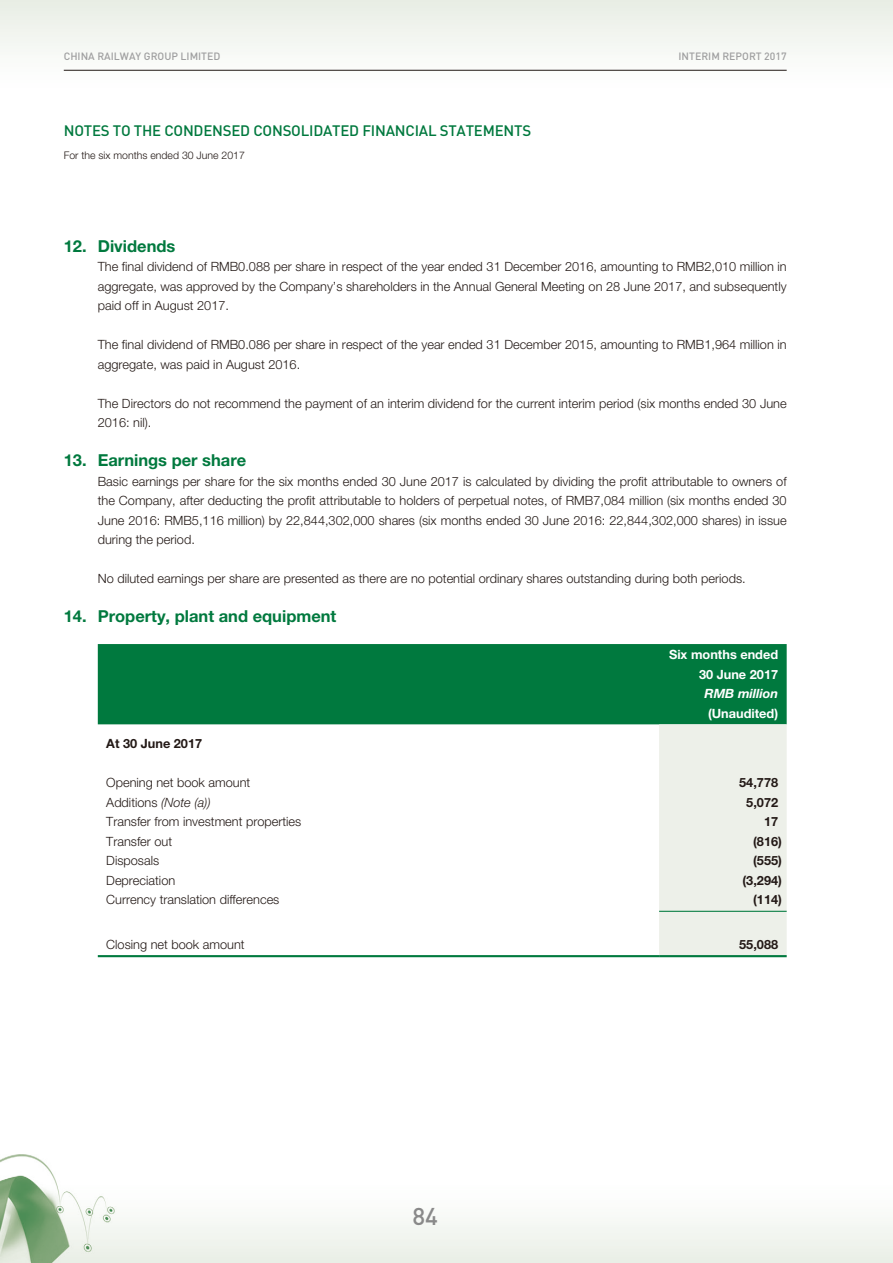
<style>
.page{position:relative;width:893px;height:1263px;background:#fff}
.page>*{position:absolute;margin:0;border:0;box-sizing:border-box;transform-origin:0 0}
.t1{font:500 24px "DIN";color:#898989}
.t2{font:700 16.5px "Helvetica Neue LT Std";color:#00793e}
.t3{font:500 15px "DIN";letter-spacing:-.015em;color:#00793e}
.t4{font:300 12.75px/19.5px "Helvetica Neue LT Std";color:#231916;text-align:justify}
.t5{font:700 12.75px "Helvetica Neue LT Std";color:#231916}
.t6{font:700 12.75px/19.5px "Helvetica Neue LT Std";color:#fff;text-align:right}
.t7{font:500 10.5px "DIN";color:#9f9fa0}
.t8{font:300 10.5px "Helvetica Neue LT Std";color:#231916}
.s1{font-style:italic}
</style>
<div class="page">
<img style="left:0;top:0;width:893px;height:1263px">
<hr style="left:64px;top:70px;width:723px;height:1px;background:#231916">
<div style="left:98px;top:644px;width:689px;height:80px;background:#00793e"></div>
<div style="left:659px;top:724px;width:128px;height:231px;background:#edf0e9"></div>
<hr style="left:659px;top:911px;width:128px;height:1px;background:#00793e">
<hr style="left:98px;top:955px;width:561px;height:2px;background:#00793e">
<hr style="left:659px;top:955px;width:128px;height:2px;background:#00793e">
<p class="t7" style="left:64px;top:52px;width:158px">CHINA RAILWAY GROUP LIMITED</p>
<p class="t7" style="left:678px;top:52px;width:110px">INTERIM REPORT 2017</p>
<p class="t3" style="left:64px;top:125px;width:469px">NOTES TO THE CONDENSED CONSOLIDATED FINANCIAL STATEMENTS</p>
<p class="t8" style="left:64px;top:150px;width:183px">For the six months ended 30 June 2017</p>
<p class="t2" style="left:64px;top:240px;width:113px">12. Dividends</p>
<p class="t4" style="left:98px;top:257px;width:690px">The final dividend of RMB0.088 per share in respect of the year ended 31 December 2016, amounting to RMB2,010 million in aggregate, was approved by the Company’s shareholders in the Annual General Meeting on 28 June 2017, and subsequently paid off in August 2017.</p>
<p class="t4" style="left:98px;top:335px;width:690px">The final dividend of RMB0.086 per share in respect of the year ended 31 December 2015, amounting to RMB1,964 million in aggregate, was paid in August 2016.</p>
<p class="t4" style="left:98px;top:394px;width:690px">The Directors do not recommend the payment of an interim dividend for the current interim period (six months ended 30 June<br>2016: nil).</p>
<p class="t2" style="left:64px;top:455px;width:184px">13. Earnings per share</p>
<p class="t4" style="left:98px;top:472px;width:690px">Basic earnings per share for the six months ended 30 June 2017 is calculated by dividing the profit attributable to owners of the Company, after deducting the profit attributable to holders of perpetual notes, of RMB7,084 million (six months ended 30<br>June 2016: RMB5,116 million) by 22,844,302,000 shares (six months ended 30 June 2016: 22,844,302,000 shares) in issue during the period.</p>
<p class="t4" style="left:98px;top:569px;width:649px">No diluted earnings per share are presented as there are no potential ordinary shares outstanding during both periods.</p>
<p class="t2" style="left:64px;top:611px;width:274px">14. Property, plant and equipment</p>
<p class="t6" style="left:669px;top:647px;width:111px">Six months ended<br>30 June 2017<br><span class="s1">RMB million </span>(Unaudited)</p>
<p class="t5" style="left:106px;top:739px;width:97px">At 30 June 2017</p>
<p class="t4" style="left:106px;top:773px;width:146px">Opening net book amount</p>
<p class="t5" style="left:739px;top:778px;width:40px">54,778</p>
<p class="t4" style="left:106px;top:792px;width:106px">Additions <span class="s1">(Note (a))</span></p>
<p class="t5" style="left:746px;top:797px;width:33px">5,072</p>
<p class="t4" style="left:106px;top:812px;width:197px">Transfer from investment properties</p>
<p class="t5" style="left:764px;top:817px;width:16px">17</p>
<p class="t4" style="left:106px;top:831px;width:67px">Transfer out</p>
<p class="t5" style="left:753px;top:836px;width:30px">(816)</p>
<p class="t4" style="left:106px;top:851px;width:54px">Disposals</p>
<p class="t5" style="left:753px;top:856px;width:30px">(555)</p>
<p class="t4" style="left:106px;top:870px;width:70px">Depreciation</p>
<p class="t5" style="left:742px;top:875px;width:41px">(3,294)</p>
<p class="t4" style="left:106px;top:890px;width:175px">Currency translation differences</p>
<p class="t5" style="left:753px;top:895px;width:30px">(114)</p>
<p class="t4" style="left:106px;top:934px;width:140px">Closing net book amount</p>
<p class="t5" style="left:739px;top:939px;width:40px">55,088</p>
<p class="t1" style="left:412px;top:1207px;width:27px">84</p>
</div>
